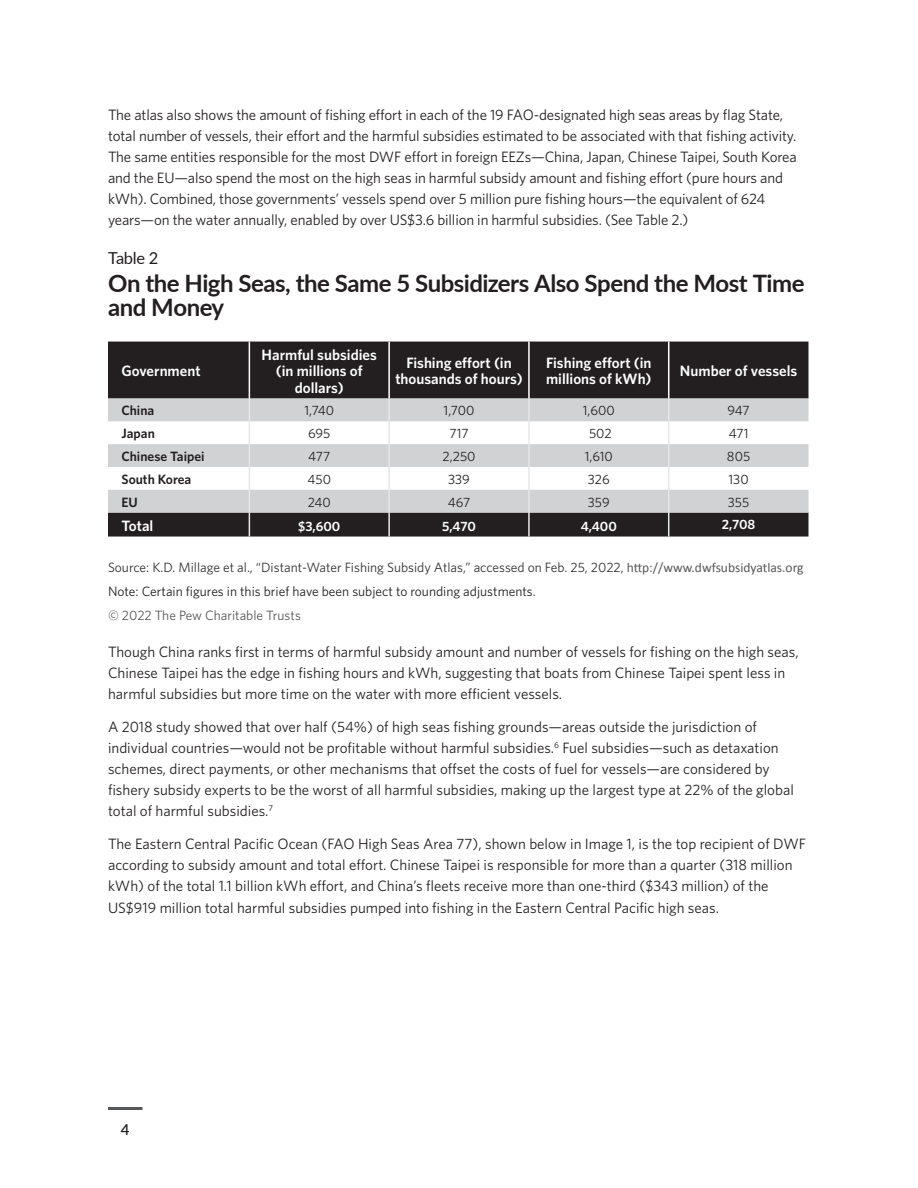
<style>
.page{position:relative;width:918px;height:1188px;background:#fff}
.page>*{position:absolute;margin:0;border:0;box-sizing:border-box;transform-origin:0 0}
.HED{font:700 24px/24px "Lato";letter-spacing:-.02em;color:#231f20}
.Figure{font:16.5px "Lato";letter-spacing:-.02em;color:#231f20}
.Body{font:15px/21px "Whitney";color:#231f20}
.Table-H1_Top_Bar__ce{font:600 15px/16.5px "Whitney";color:#fff;text-align:center}
.Table-H1_white_text{font:600 15px "Whitney";color:#fff}
.t1{font:600 15px "Lato";color:#231f20}
.Source{font:13.5px "Whitney";color:#333}
.Table-Body{font:13.5px "Whitney";color:#231f20}
.Note_text{font:13.5px "Whitney";color:#231f20}
.Table-Left_column{font:600 13.5px "Whitney";color:#231f20}
.Source-2{font:13.5px "Whitney";color:#57585a}
.Table-Body-2{font:600 13.5px "Whitney";color:#fff}
.s1{font-family:"Calibri";color:#57585a}
</style>
<div class="page">
<hr style="left:108px;top:1107px;width:34px;height:3px;background:#57585a">
<div style="left:108px;top:342px;width:700px;height:195px;background:#231f20"></div>
<svg style="left:108px;top:399px;width:700px;height:114px;fill:#d1d2d4"></svg>
<hr style="left:249px;top:342px;width:1px;height:57px;background:#fff">
<hr style="left:388px;top:342px;width:2px;height:57px;background:#fff">
<hr style="left:528px;top:342px;width:2px;height:57px;background:#fff">
<hr style="left:668px;top:342px;width:1px;height:57px;background:#fff">
<hr style="left:388px;top:399px;width:2px;height:22px;background:#e6e7e9">
<hr style="left:528px;top:399px;width:2px;height:22px;background:#e6e7e9">
<hr style="left:388px;top:421px;width:2px;height:23px;background:#e6e7e9">
<hr style="left:528px;top:421px;width:2px;height:23px;background:#e6e7e9">
<hr style="left:388px;top:444px;width:2px;height:23px;background:#e6e7e9">
<hr style="left:528px;top:444px;width:2px;height:23px;background:#e6e7e9">
<hr style="left:388px;top:467px;width:2px;height:23px;background:#e6e7e9">
<hr style="left:528px;top:467px;width:2px;height:23px;background:#e6e7e9">
<hr style="left:388px;top:490px;width:2px;height:23px;background:#e6e7e9">
<hr style="left:528px;top:490px;width:2px;height:23px;background:#e6e7e9">
<svg style="left:249px;top:399px;width:1px;height:138px"></svg>
<hr style="left:388px;top:513px;width:2px;height:24px;background:#e6e7e9">
<hr style="left:528px;top:513px;width:2px;height:24px;background:#e6e7e9">
<svg style="left:668px;top:399px;width:1px;height:138px"></svg>
<p class="Body" style="left:108px;top:104px;width:690px">The atlas also shows the amount of fishing effort in each of the 19 FAO-designated high seas areas by flag State, total number of vessels, their effort and the harmful subsidies estimated to be associated with that fishing activity.<br>The same entities responsible for the most DWF effort in foreign EEZs—China, Japan, Chinese Taipei, South Korea and the EU—also spend the most on the high seas in harmful subsidy amount and fishing effort (pure hours and kWh). Combined, those governments’ vessels spend over 5 million pure fishing hours—the equivalent of 624 years—on the water annually, enabled by over US$3.6 billion in harmful subsidies. (See Table 2.)</p>
<p class="Figure" style="left:108px;top:246px;width:52px">Table 2</p>
<p class="HED" style="left:108px;top:270px;width:698px">On the High Seas, the Same 5 Subsidizers Also Spend the Most Time and Money</p>
<p class="Table-H1_white_text" style="left:122px;top:361px;width:81px">Government</p>
<p class="Table-H1_Top_Bar__ce" style="left:262px;top:346px;width:117px">Harmful subsidies (in millions of dollars)</p>
<p class="Table-H1_Top_Bar__ce" style="left:395px;top:354px;width:129px">Fishing effort (in thousands of hours)</p>
<p class="Table-H1_Top_Bar__ce" style="left:546px;top:354px;width:107px;text-align:left">Fishing effort (in millions of kWh)</p>
<p class="Table-H1_Top_Bar__ce" style="left:680px;top:362px;width:119px">Number of vessels</p>
<p class="Table-Left_column" style="left:122px;top:402px;width:34px">China</p>
<p class="Table-Body" style="left:304px;top:402px;width:31px">1,740</p>
<p class="Table-Body" style="left:444px;top:402px;width:33px">1,700</p>
<p class="Table-Body" style="left:583px;top:402px;width:33px">1,600</p>
<p class="Table-Body" style="left:727px;top:402px;width:24px">947</p>
<p class="Table-Left_column" style="left:122px;top:424px;width:35px">Japan</p>
<p class="Table-Body" style="left:308px;top:424px;width:24px">695</p>
<p class="Table-Body" style="left:449px;top:424px;width:21px">717</p>
<p class="Table-Body" style="left:589px;top:424px;width:24px">502</p>
<p class="Table-Body" style="left:729px;top:424px;width:21px">471</p>
<p class="Table-Left_column" style="left:122px;top:447px;width:85px">Chinese Taipei</p>
<p class="Table-Body" style="left:308px;top:447px;width:24px">477</p>
<p class="Table-Body" style="left:442px;top:447px;width:35px">2,250</p>
<p class="Table-Body" style="left:585px;top:447px;width:30px">1,610</p>
<p class="Table-Body" style="left:727px;top:447px;width:25px">805</p>
<p class="Table-Left_column" style="left:122px;top:470px;width:71px">South Korea</p>
<p class="Table-Body" style="left:308px;top:470px;width:25px">450</p>
<p class="Table-Body" style="left:448px;top:470px;width:23px">339</p>
<p class="Table-Body" style="left:588px;top:470px;width:23px">326</p>
<p class="Table-Body" style="left:729px;top:470px;width:22px">130</p>
<p class="Table-Left_column" style="left:122px;top:493px;width:18px">EU</p>
<p class="Table-Body" style="left:308px;top:493px;width:25px">240</p>
<p class="Table-Body" style="left:448px;top:493px;width:24px">467</p>
<p class="Table-Body" style="left:588px;top:493px;width:23px">359</p>
<p class="Table-Body" style="left:728px;top:493px;width:23px">355</p>
<p class="Table-H1_white_text" style="left:122px;top:515px;width:33px">Total</p>
<p class="Table-Body-2" style="left:298px;top:517px;width:44px">$3,600</p>
<p class="Table-Body-2" style="left:442px;top:517px;width:35px">5,470</p>
<p class="Table-Body-2" style="left:581px;top:517px;width:38px">4,400</p>
<p class="Table-Body-2" style="left:722px;top:516px;width:35px">2,708</p>
<p class="Source" style="left:108px;top:558px;width:697px">Source: K.D. Millage et al., “Distant-Water Fishing Subsidy Atlas,” accessed on Feb. 25, 2022, <span class="s1">http://www.dwfsubsidyatlas.org</span></p>
<p class="Note_text" style="left:108px;top:582px;width:429px">Note: Certain figures in this brief have been subject to rounding adjustments.</p>
<p class="Source-2" style="left:108px;top:606px;width:194px">© 2022 The Pew Charitable Trusts</p>
<p class="Body" style="left:108px;top:641px;width:692px">Though China ranks first in terms of harmful subsidy amount and number of vessels for fishing on the high seas,<br>Chinese Taipei has the edge in fishing hours and kWh, suggesting that boats from Chinese Taipei spent less in harmful subsidies but more time on the water with more efficient vessels.</p>
<p class="Body" style="left:108px;top:716px;width:687px">A 2018 study showed that over half (54%) of high seas fishing grounds—areas outside the jurisdiction of individual countries—would not be profitable without harmful subsidies.<sup>6</sup> Fuel subsidies—such as detaxation schemes, direct payments, or other mechanisms that offset the costs of fuel for vessels—are considered by fishery subsidy experts to be the worst of all harmful subsidies, making up the largest type at 22% of the global total of harmful subsidies.<sup>7</sup></p>
<p class="Body" style="left:108px;top:833px;width:699px">The Eastern Central Pacific Ocean (FAO High Seas Area 77), shown below in Image 1, is the top recipient of DWF according to subsidy amount and total effort. Chinese Taipei is responsible for more than a quarter (318 million kWh) of the total 1.1 billion kWh effort, and China’s fleets receive more than one-third ($343 million) of the US$919 million total harmful subsidies pumped into fishing in the Eastern Central Pacific high seas.</p>
<p class="t1" style="left:121px;top:1119px;width:10px">4</p>
</div>
